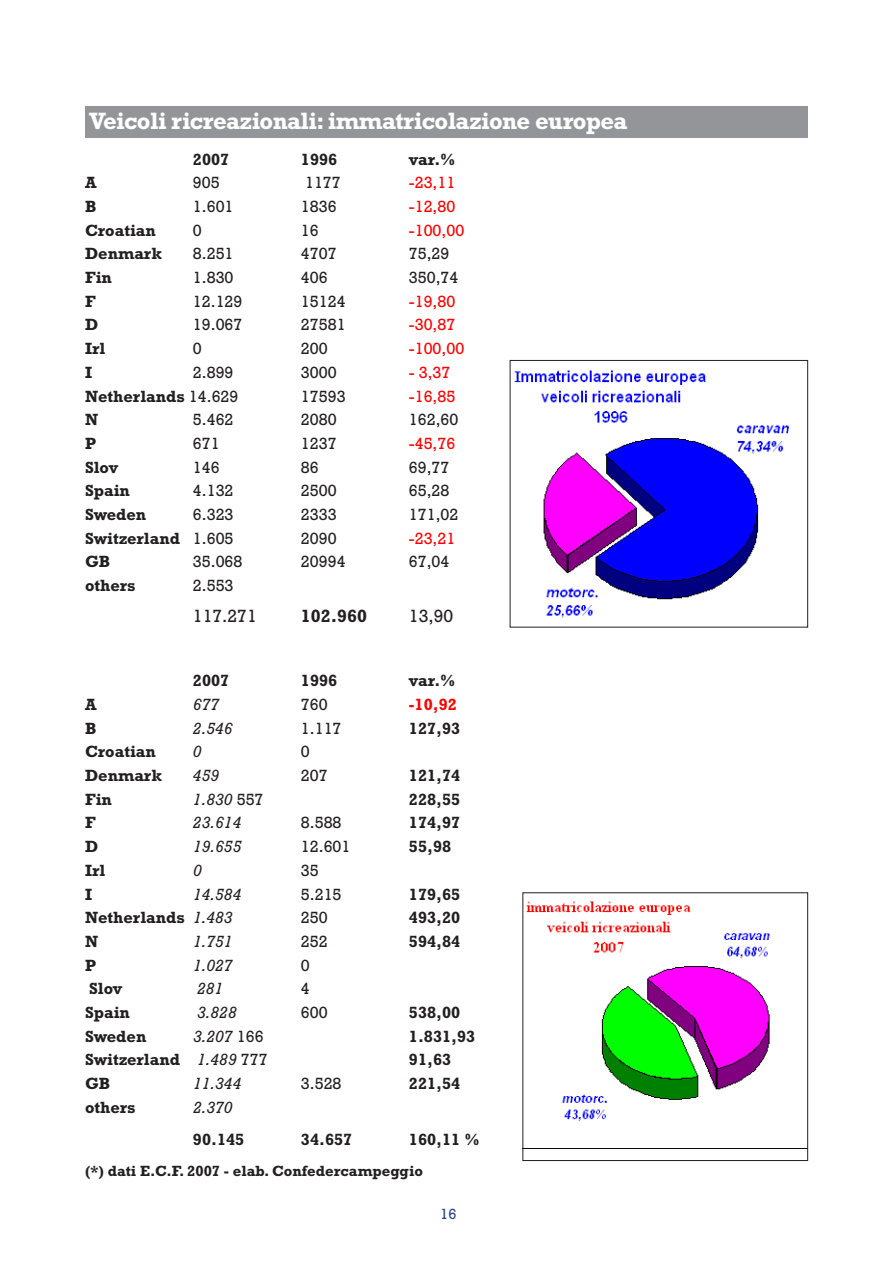
<style>
.page{position:relative;width:893px;height:1263px;background:#fff}
.page>*{position:absolute;margin:0;border:0;box-sizing:border-box;transform-origin:0 0}
.t1{font:700 24px "Rockwell";letter-spacing:-.025em;color:#fff}
.t2{font:18px "Rockwell";color:#231f20}
.t3{font:700 18px "Rockwell";color:#231f20}
.t4{font:700 16.5px "Rockwell";color:#231f20}
.t5{font:16.5px "Rockwell";color:#231f20}
.t6{font:italic 16.5px "Rockwell";color:#231f20}
.t7{font:16.5px "Rockwell";color:#f00}
.t8{font:700 16.5px "Rockwell";color:#f00}
.t9{font:700 15px "Rockwell";color:#231f20}
.t10{font:15px "Rockwell";color:#25408e}
.s1{font-weight:400}
.s2{font-style:normal}
.s3{font-weight:400;font-style:italic}
</style>
<div class="page">
<div style="left:85px;top:107px;width:723px;height:31px;background:#939598"></div>
<img style="left:514px;top:370px;width:275px;height:248px">
<div style="left:510px;top:360px;width:298px;height:267px;border:1px solid #231f20"></div>
<img style="left:525px;top:901px;width:281px;height:248px">
<div style="left:523px;top:893px;width:285px;height:268px;border:1px solid #231f20"></div>
<h1 class="t1" style="left:89px;top:113px;width:540px">Veicoli ricreazionali: immatricolazione europea</h1>
<p class="t4" style="left:193px;top:153px;width:38px">2007</p>
<p class="t4" style="left:301px;top:153px;width:38px">1996</p>
<p class="t4" style="left:409px;top:153px;width:48px">var.%</p>
<p class="t4" style="left:85px;top:177px;width:13px">A</p>
<p class="t5" style="left:193px;top:177px;width:28px">905</p>
<p class="t5" style="left:305px;top:177px;width:37px">1177</p>
<p class="t7" style="left:409px;top:177px;width:48px">-23,11</p>
<p class="t4" style="left:85px;top:201px;width:13px">B</p>
<p class="t5" style="left:193px;top:201px;width:42px">1.601</p>
<p class="t5" style="left:301px;top:201px;width:37px">1836</p>
<p class="t7" style="left:409px;top:201px;width:48px">-12,80</p>
<p class="t4" style="left:85px;top:225px;width:72px">Croatian</p>
<p class="t5" style="left:193px;top:225px;width:10px">0</p>
<p class="t5" style="left:301px;top:225px;width:19px">16</p>
<p class="t7" style="left:409px;top:225px;width:57px">-100,00</p>
<p class="t4" style="left:85px;top:248px;width:78px">Denmark</p>
<p class="t5" style="left:193px;top:248px;width:42px">8.251</p>
<p class="t5" style="left:301px;top:248px;width:37px">4707</p>
<p class="t5" style="left:409px;top:248px;width:42px">75,29</p>
<p class="t4" style="left:85px;top:272px;width:28px">Fin</p>
<p class="t5" style="left:193px;top:272px;width:42px">1.830</p>
<p class="t5" style="left:301px;top:272px;width:28px">406</p>
<p class="t5" style="left:409px;top:272px;width:51px">350,74</p>
<p class="t4" style="left:85px;top:296px;width:12px">F</p>
<p class="t5" style="left:193px;top:296px;width:51px">12.129</p>
<p class="t5" style="left:301px;top:296px;width:46px">15124</p>
<p class="t7" style="left:409px;top:296px;width:48px">-19,80</p>
<p class="t4" style="left:85px;top:319px;width:15px">D</p>
<p class="t5" style="left:193px;top:319px;width:51px">19.067</p>
<p class="t5" style="left:301px;top:319px;width:46px">27581</p>
<p class="t7" style="left:409px;top:319px;width:48px">-30,87</p>
<p class="t4" style="left:85px;top:343px;width:22px">Irl</p>
<p class="t5" style="left:193px;top:343px;width:10px">0</p>
<p class="t5" style="left:301px;top:343px;width:28px">200</p>
<p class="t7" style="left:409px;top:343px;width:57px">-100,00</p>
<p class="t4" style="left:85px;top:367px;width:9px">I</p>
<p class="t5" style="left:193px;top:367px;width:42px">2.899</p>
<p class="t5" style="left:301px;top:367px;width:37px">3000</p>
<p class="t7" style="left:409px;top:367px;width:43px">- 3,37</p>
<p class="t4" style="left:85px;top:390px;width:155px">Netherlands <span class="s1">14.629</span></p>
<p class="t5" style="left:301px;top:390px;width:46px">17593</p>
<p class="t7" style="left:409px;top:390px;width:48px">-16,85</p>
<p class="t4" style="left:85px;top:414px;width:15px">N</p>
<p class="t5" style="left:193px;top:414px;width:42px">5.462</p>
<p class="t5" style="left:301px;top:414px;width:37px">2080</p>
<p class="t5" style="left:409px;top:414px;width:51px">162,60</p>
<p class="t4" style="left:85px;top:438px;width:13px">P</p>
<p class="t5" style="left:193px;top:438px;width:28px">671</p>
<p class="t5" style="left:301px;top:438px;width:37px">1237</p>
<p class="t7" style="left:409px;top:438px;width:48px">-45,76</p>
<p class="t4" style="left:85px;top:461px;width:35px">Slov</p>
<p class="t5" style="left:193px;top:461px;width:28px">146</p>
<p class="t5" style="left:301px;top:461px;width:19px">86</p>
<p class="t5" style="left:409px;top:461px;width:42px">69,77</p>
<p class="t4" style="left:85px;top:485px;width:46px">Spain</p>
<p class="t5" style="left:193px;top:485px;width:42px">4.132</p>
<p class="t5" style="left:301px;top:485px;width:37px">2500</p>
<p class="t5" style="left:409px;top:485px;width:42px">65,28</p>
<p class="t4" style="left:85px;top:509px;width:63px">Sweden</p>
<p class="t5" style="left:193px;top:509px;width:42px">6.323</p>
<p class="t5" style="left:301px;top:509px;width:37px">2333</p>
<p class="t5" style="left:409px;top:509px;width:51px">171,02</p>
<p class="t4" style="left:85px;top:532px;width:150px">Switzerland <span class="s1">1.605</span></p>
<p class="t5" style="left:301px;top:532px;width:37px">2090</p>
<p class="t7" style="left:409px;top:532px;width:48px">-23,21</p>
<p class="t4" style="left:85px;top:556px;width:27px">GB</p>
<p class="t5" style="left:193px;top:556px;width:51px">35.068</p>
<p class="t5" style="left:301px;top:556px;width:46px">20994</p>
<p class="t5" style="left:409px;top:556px;width:42px">67,04</p>
<p class="t4" style="left:85px;top:580px;width:52px">others</p>
<p class="t5" style="left:193px;top:580px;width:42px">2.553</p>
<p class="t2" style="left:193px;top:609px;width:65px">117.271</p>
<p class="t3" style="left:301px;top:609px;width:67px">102.960</p>
<p class="t2" style="left:409px;top:609px;width:46px">13,90</p>
<p class="t4" style="left:193px;top:675px;width:38px">2007</p>
<p class="t4" style="left:301px;top:675px;width:38px">1996</p>
<p class="t4" style="left:409px;top:675px;width:48px">var.%</p>
<p class="t4" style="left:85px;top:699px;width:13px">A</p>
<p class="t6" style="left:193px;top:699px;width:28px">677</p>
<p class="t5" style="left:301px;top:699px;width:28px">760</p>
<p class="t8" style="left:409px;top:699px;width:49px">-10,92</p>
<p class="t4" style="left:85px;top:723px;width:13px">B</p>
<p class="t6" style="left:193px;top:723px;width:41px">2.546</p>
<p class="t5" style="left:301px;top:723px;width:42px">1.117</p>
<p class="t4" style="left:409px;top:723px;width:53px">127,93</p>
<p class="t4" style="left:85px;top:746px;width:72px">Croatian</p>
<p class="t6" style="left:193px;top:746px;width:10px">0</p>
<p class="t5" style="left:301px;top:746px;width:10px">0</p>
<p class="t4" style="left:85px;top:770px;width:78px">Denmark</p>
<p class="t6" style="left:193px;top:770px;width:28px">459</p>
<p class="t5" style="left:301px;top:770px;width:28px">207</p>
<p class="t4" style="left:409px;top:770px;width:53px">121,74</p>
<p class="t4" style="left:85px;top:794px;width:28px">Fin</p>
<p class="t6" style="left:193px;top:794px;width:72px">1.830 <span class="s2">557</span></p>
<p class="t4" style="left:409px;top:794px;width:53px">228,55</p>
<p class="t4" style="left:85px;top:817px;width:12px">F</p>
<p class="t6" style="left:193px;top:817px;width:50px">23.614</p>
<p class="t5" style="left:301px;top:817px;width:42px">8.588</p>
<p class="t4" style="left:409px;top:817px;width:53px">174,97</p>
<p class="t4" style="left:85px;top:841px;width:15px">D</p>
<p class="t6" style="left:193px;top:841px;width:50px">19.655</p>
<p class="t5" style="left:301px;top:841px;width:51px">12.601</p>
<p class="t4" style="left:409px;top:841px;width:44px">55,98</p>
<p class="t4" style="left:85px;top:865px;width:22px">Irl</p>
<p class="t6" style="left:193px;top:865px;width:10px">0</p>
<p class="t5" style="left:301px;top:865px;width:19px">35</p>
<p class="t4" style="left:85px;top:888px;width:9px">I</p>
<p class="t6" style="left:193px;top:888px;width:50px">14.584</p>
<p class="t5" style="left:301px;top:888px;width:42px">5.215</p>
<p class="t4" style="left:409px;top:888px;width:53px">179,65</p>
<p class="t4" style="left:85px;top:912px;width:149px">Netherlands <span class="s3">1.483</span></p>
<p class="t5" style="left:301px;top:912px;width:28px">250</p>
<p class="t4" style="left:409px;top:912px;width:53px">493,20</p>
<p class="t4" style="left:85px;top:936px;width:15px">N</p>
<p class="t6" style="left:193px;top:936px;width:41px">1.751</p>
<p class="t5" style="left:301px;top:936px;width:28px">252</p>
<p class="t4" style="left:409px;top:936px;width:53px">594,84</p>
<p class="t4" style="left:85px;top:959px;width:13px">P</p>
<p class="t6" style="left:193px;top:959px;width:41px">1.027</p>
<p class="t5" style="left:301px;top:959px;width:10px">0</p>
<p class="t4" style="left:89px;top:983px;width:35px">Slov</p>
<p class="t6" style="left:197px;top:983px;width:28px">281</p>
<p class="t5" style="left:301px;top:983px;width:10px">4</p>
<p class="t4" style="left:85px;top:1007px;width:46px">Spain</p>
<p class="t6" style="left:197px;top:1007px;width:41px">3.828</p>
<p class="t5" style="left:301px;top:1007px;width:28px">600</p>
<p class="t4" style="left:409px;top:1007px;width:53px">538,00</p>
<p class="t4" style="left:85px;top:1031px;width:63px">Sweden</p>
<p class="t6" style="left:193px;top:1031px;width:72px">3.207 <span class="s2">166</span></p>
<p class="t4" style="left:409px;top:1031px;width:68px">1.831,93</p>
<p class="t4" style="left:85px;top:1054px;width:184px">Switzerland <span class="s3">1.489</span> <span class="s1">777</span></p>
<p class="t4" style="left:409px;top:1054px;width:44px">91,63</p>
<p class="t4" style="left:85px;top:1078px;width:27px">GB</p>
<p class="t6" style="left:193px;top:1078px;width:50px">11.344</p>
<p class="t5" style="left:301px;top:1078px;width:42px">3.528</p>
<p class="t4" style="left:409px;top:1078px;width:53px">221,54</p>
<p class="t4" style="left:85px;top:1102px;width:52px">others</p>
<p class="t6" style="left:193px;top:1102px;width:41px">2.370</p>
<p class="t4" style="left:193px;top:1134px;width:53px">90.145</p>
<p class="t4" style="left:301px;top:1134px;width:53px">34.657</p>
<p class="t4" style="left:409px;top:1134px;width:72px">160,11 %</p>
<p class="t9" style="left:85px;top:1166px;width:339px">(*) dati E.C.F. 2007 - elab. Confedercampeggio</p>
<p class="t10" style="left:440px;top:1209px;width:18px">16</p>
</div>
